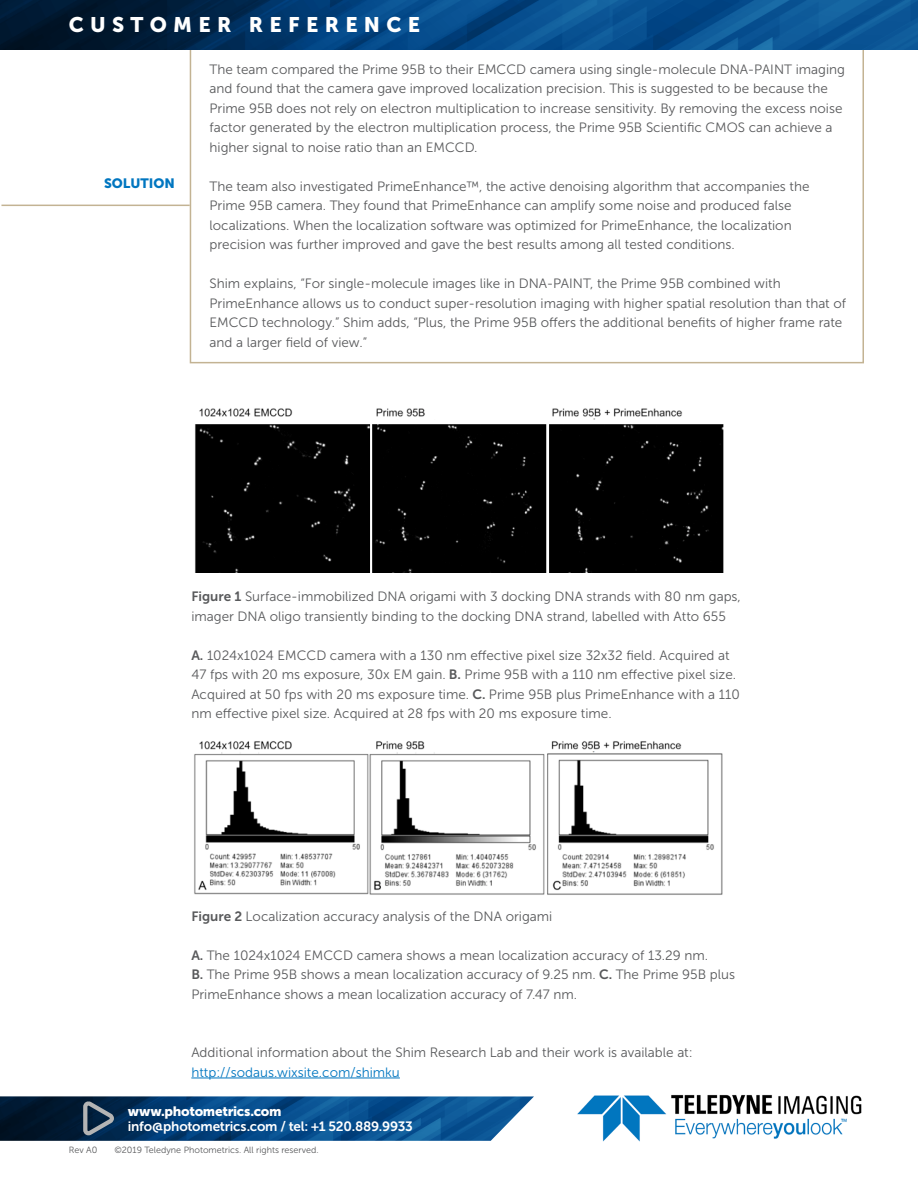
<style>
.page{position:relative;width:918px;height:1188px;background:#fff}
.page>*{position:absolute;margin:0;border:0;box-sizing:border-box;transform-origin:0 0}
.t1{font:21px "Museo Sans 900";letter-spacing:.3em;color:#fff}
.t2{font:13.5px/19.5px "Museo Sans 300";color:#58595b}
.t3{font:13.5px "Museo Sans 700";letter-spacing:-.015em;color:#fff}
.t4{font:13.5px "Museo Sans 300";color:#0076c0}
.t5{font:13.5px "Museo Sans 900";letter-spacing:-.02em;color:#fff}
.t6{font:13.5px "Museo Sans 900";color:#0076c0}
.t7{font:9px "Museo Sans 300";color:#58595b}
.s1{font-family:"Museo Sans 700"}
</style>
<div class="page">
<hr style="left:191px;top:1078px;width:209px;height:1px;background:#0076c0">
<img style="left:195px;top:408px;width:529px;height:165px">
<img style="left:194px;top:741px;width:529px;height:154px">
<hr style="left:1px;top:205px;width:189px;height:1px;background:#c3b393">
<div style="left:190px;top:47px;width:674px;height:316px;border:2px solid #c3b393"></div>
<img style="left:0;top:0;width:918px;height:49px">
<img style="left:577px;top:1094px;width:285px;height:48px">
<img style="left:0;top:1096px;width:534px;height:45px">
<svg style="left:83px;top:1101px;width:31px;height:34px"></svg>
<p class="t1" style="left:69px;top:13px;width:353px">CUSTOMER REFERENCE</p>
<p class="t6" style="left:104px;top:176px;width:72px">SOLUTION</p>
<p class="t2" style="left:210px;top:60px;width:637px">The team compared the Prime 95B to their EMCCD camera using single-molecule DNA-PAINT imaging and found that the camera gave improved localization precision. This is suggested to be because the Prime 95B does not rely on electron multiplication to increase sensitivity. By removing the excess noise factor generated by the electron multiplication process, the Prime 95B Scientific CMOS can achieve a higher signal to noise ratio than an EMCCD.</p>
<p class="t2" style="left:210px;top:177px;width:602px">The team also investigated PrimeEnhance™, the active denoising algorithm that accompanies the Prime 95B camera. They found that PrimeEnhance can amplify some noise and produced false localizations. When the localization software was optimized for PrimeEnhance, the localization precision was further improved and gave the best results among all tested conditions.</p>
<p class="t2" style="left:210px;top:274px;width:638px">Shim explains, “For single-molecule images like in DNA-PAINT, the Prime 95B combined with PrimeEnhance allows us to conduct super-resolution imaging with higher spatial resolution than that of EMCCD technology.” Shim adds, “Plus, the Prime 95B offers the additional benefits of higher frame rate and a larger field of view.”</p>
<p class="t2" style="left:191px;top:587px;width:551px"><span class="s1">Figure 1</span> Surface-immobilized DNA origami with 3 docking DNA strands with 80 nm gaps, imager DNA oligo transiently binding to the docking DNA strand, labelled with Atto 655</p>
<p class="t2" style="left:191px;top:645px;width:550px"><span class="s1">A.</span> 1024x1024 EMCCD camera with a 130 nm effective pixel size 32x32 field. Acquired at 47 fps with 20 ms exposure, 30x EM gain. <span class="s1">B.</span> Prime 95B with a 110 nm effective pixel size.<br>Acquired at 50 fps with 20 ms exposure time. <span class="s1">C.</span> Prime 95B plus PrimeEnhance with a 110 nm effective pixel size. Acquired at 28 fps with 20 ms exposure time.</p>
<p class="t2" style="left:191px;top:906px;width:363px"><span class="s1">Figure 2</span> Localization accuracy analysis of the DNA origami</p>
<p class="t2" style="left:191px;top:945px;width:518px"><span class="s1">A.</span> The 1024x1024 EMCCD camera shows a mean localization accuracy of 13.29 nm.</p>
<p class="t2" style="left:191px;top:965px;width:545px"><span class="s1">B.</span> The Prime 95B shows a mean localization accuracy of 9.25 nm. <span class="s1">C.</span> The Prime 95B plus<br>PrimeEnhance shows a mean localization accuracy of 7.47 nm.</p>
<p class="t2" style="left:191px;top:1043px;width:503px">Additional information about the Shim Research Lab and their work is available at:</p>
<p class="t4" style="left:191px;top:1065px;width:210px">http://sodaus.wixsite.com/shimku</p>
<p class="t5" style="left:128px;top:1104px;width:155px">www.photometrics.com</p>
<p class="t3" style="left:128px;top:1119px;width:287px">info@photometrics.com / tel: +1 520.889.9933</p>
<p class="t7" style="left:69px;top:1145px;width:30px">Rev A0</p>
<p class="t7" style="left:114px;top:1145px;width:206px">©2019 Teledyne Photometrics. All rights reserved.</p>
</div>
